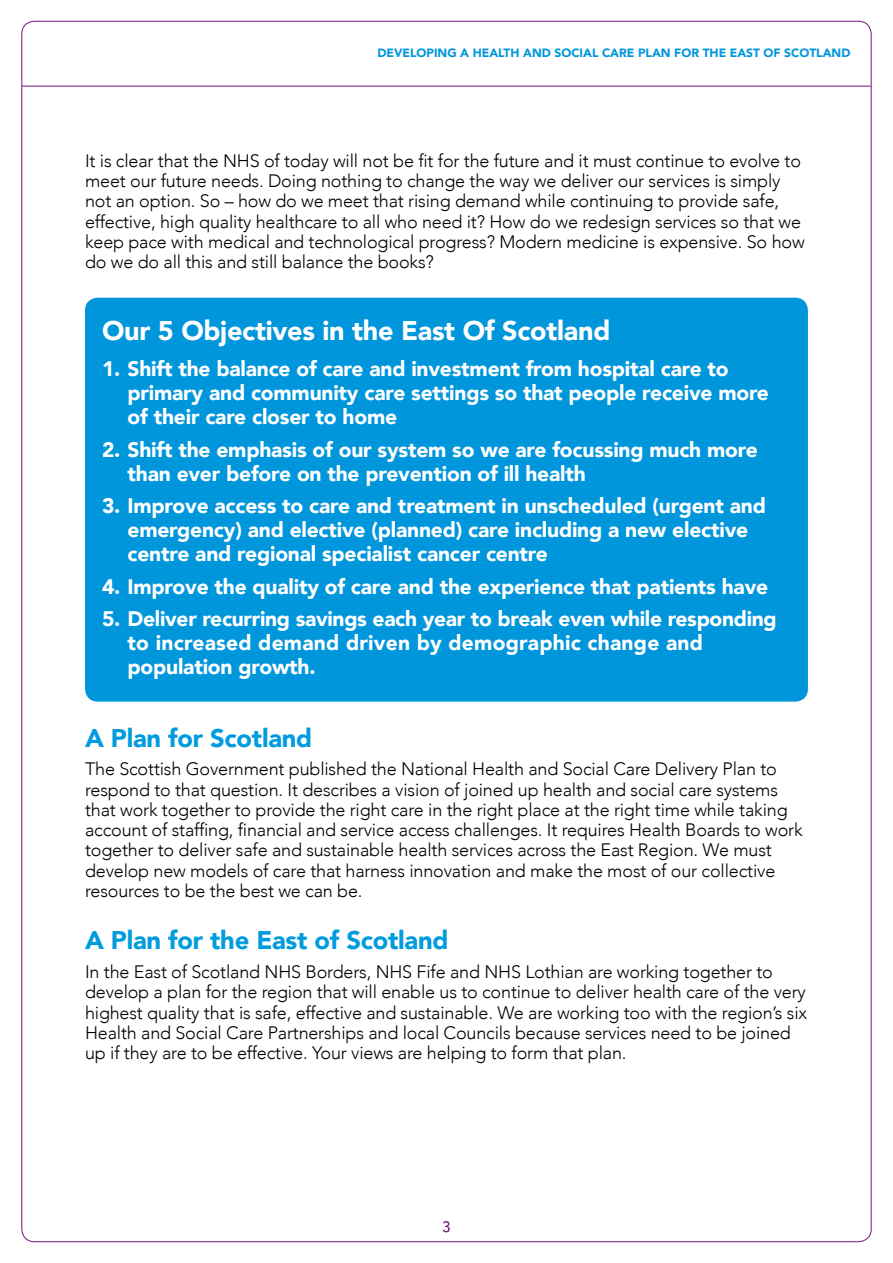
<style>
.page{position:relative;width:893px;height:1263px;background:#fff}
.page>*{position:absolute;margin:0;border:0;box-sizing:border-box;transform-origin:0 0}
.t1{font:900 27px "Avenir";letter-spacing:-.01em;color:#fff}
.t2{font:900 25.5px "Avenir";letter-spacing:-.01em;color:#009cde}
.t3{font:900 21px/24px "Avenir";letter-spacing:-.01em;color:#fff}
.t4{font:300 18px/20.2px "Avenir";letter-spacing:-.01em;color:#000}
.t5{font:300 15px "Avenir";color:#7b2080}
.t6{font:900 12px "Avenir";color:#0096dc}
</style>
<div class="page">
<hr style="left:22px;top:86px;width:849px;height:1px;background:#7b2080">
<div style="left:85px;top:298px;width:723px;height:404px;background:#0096dc;border-radius:13px"></div>
<p class="t6" style="left:377px;top:42px;width:475px">DEVELOPING A HEALTH AND SOCIAL CARE PLAN FOR THE EAST OF SCOTLAND</p>
<p class="t4" style="left:85px;top:151px;width:721px">It is clear that the NHS of today will not be fit for the future and it must continue to evolve to meet our future needs. Doing nothing to change the way we deliver our services is simply not an option. So – how do we meet that rising demand while continuing to provide safe, effective, high quality healthcare to all who need it? How do we redesign services so that we keep pace with medical and technological progress? Modern medicine is expensive. So how do we do all this and still balance the books?</p>
<h1 class="t1" style="left:102px;top:307px;width:510px">Our 5 Objectives in the East Of Scotland</h1>
<p class="t3" style="left:128px;top:356px;width:643px;text-indent:-26px">1. Shift the balance of care and investment from hospital care to primary and community care settings so that people receive more of their care closer to home</p>
<p class="t3" style="left:128px;top:437px;width:632px;text-indent:-26px">2. Shift the emphasis of our system so we are focussing much more than ever before on the prevention of ill health</p>
<p class="t3" style="left:128px;top:493px;width:640px;text-indent:-26px">3. Improve access to care and treatment in unscheduled (urgent and emergency) and elective (planned) care including a new elective centre and regional specialist cancer centre</p>
<p class="t3" style="left:102px;top:574px;width:668px">4. Improve the quality of care and the experience that patients have</p>
<p class="t3" style="left:128px;top:606px;width:651px;text-indent:-26px">5. Deliver recurring savings each year to break even while responding to increased demand driven by demographic change and population growth.</p>
<h2 class="t2" style="left:85px;top:716px;width:229px">A Plan for Scotland</h2>
<p class="t4" style="left:85px;top:759px;width:719px">The Scottish Government published the National Health and Social Care Delivery Plan to respond to that question. It describes a vision of joined up health and social care systems that work together to provide the right care in the right place at the right time while taking account of staffing, financial and service access challenges. It requires Health Boards to work together to deliver safe and sustainable health services across the East Region. We must develop new models of care that harness innovation and make the most of our collective resources to be the best we can be.</p>
<h2 class="t2" style="left:85px;top:918px;width:365px">A Plan for the East of Scotland</h2>
<p class="t4" style="left:85px;top:962px;width:724px">In the East of Scotland NHS Borders, NHS Fife and NHS Lothian are working together to develop a plan for the region that will enable us to continue to deliver health care of the very highest quality that is safe, effective and sustainable. We are working too with the region’s six Health and Social Care Partnerships and local Councils because services need to be joined up if they are to be effective. Your views are helping to form that plan.</p>
<p class="t5" style="left:443px;top:1218px;width:9px">3</p>
</div>
